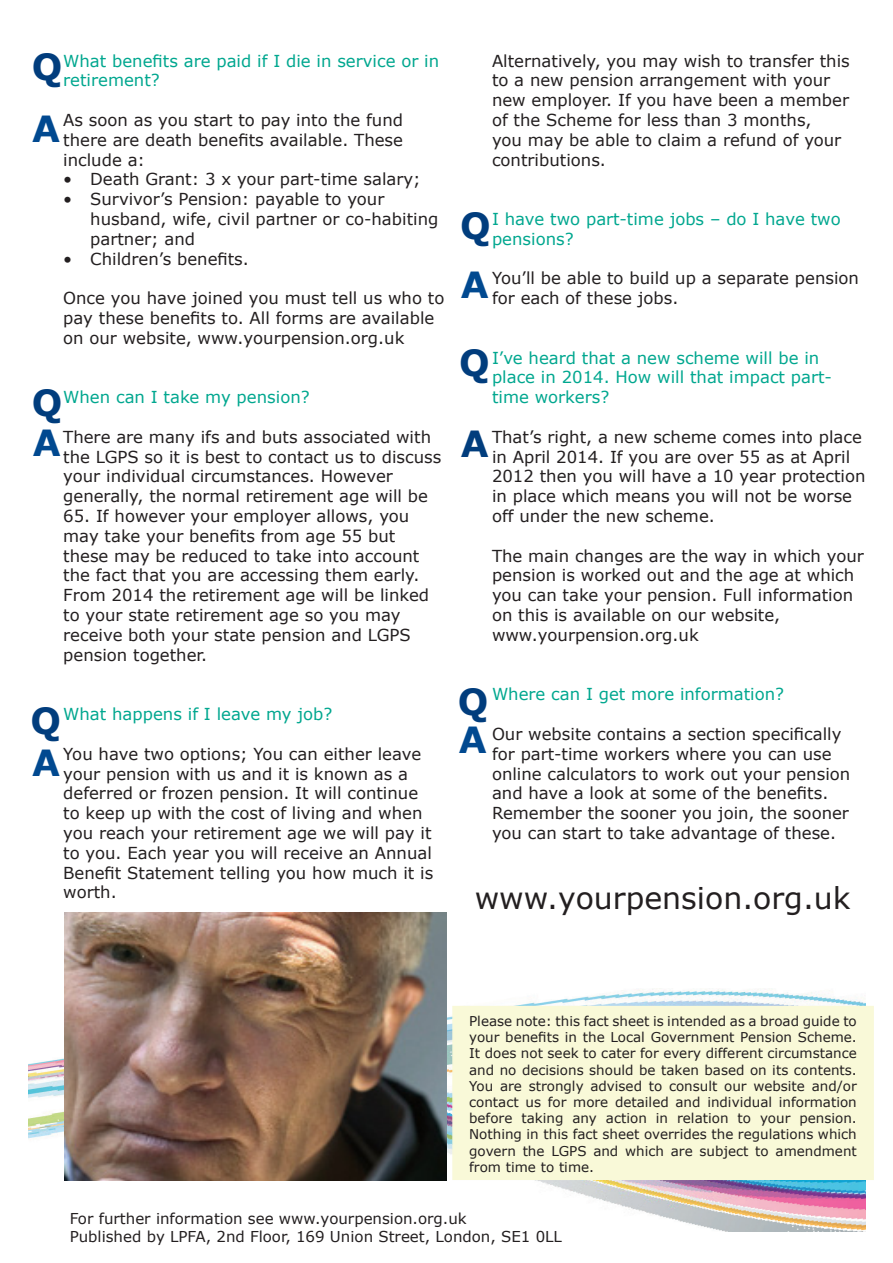
<style>
.page{position:relative;width:893px;height:1263px;background:#fff}
.page>*{position:absolute;margin:0;border:0;box-sizing:border-box;transform-origin:0 0}
.t1{font:700 36px "Verdana";color:#013d7d}
.t2{font:700 36px "Verdana";color:#014990}
.t3{font:30px "Verdana";color:#231f20}
.t4{font:16.5px/19.8px "Verdana";color:#231f20}
.t5{font:16.5px/19.8px "Verdana";color:#00a78f}
.t6{font:15px "Verdana";color:#231f20}
.t7{font:13.5px/16.2px "Verdana";color:#231f20;text-align:justify}
</style>
<div class="page">
<img style="left:28px;top:989px;width:838px;height:242px">
<div style="left:452px;top:1006px;width:422px;height:174px;background:#f9f9d8"></div>
<img style="left:65px;top:912px;width:381px;height:269px">
<p class="t1" style="left:32px;top:42px;width:32px">Q</p>
<p class="t2" style="left:32px;top:104px;width:29px">A</p>
<p class="t5" style="left:63px;top:51px;width:377px">What benefits are paid if I die in service or in retirement?</p>
<p class="t4" style="left:63px;top:110px;width:341px;text-align:justify">As soon as you start to pay into the fund there are death benefits available. These include a:</p>
<p class="t4" style="left:63px;top:169px;width:359px">• Death Grant: 3 x your part-time salary;</p>
<p class="t4" style="left:90px;top:189px;width:350px;text-indent:-27px">• Survivor’s Pension: payable to your husband, wife, civil partner or co-habiting partner; and</p>
<p class="t4" style="left:63px;top:249px;width:187px">• Children’s benefits.</p>
<p class="t4" style="left:63px;top:288px;width:383px">Once you have joined you must tell us who to pay these benefits to. All forms are available on our website, www.yourpension.org.uk</p>
<p class="t1" style="left:32px;top:378px;width:32px">Q</p>
<p class="t2" style="left:33px;top:417px;width:29px">A</p>
<p class="t5" style="left:63px;top:387px;width:248px">When can I take my pension?</p>
<p class="t4" style="left:63px;top:427px;width:380px">There are many ifs and buts associated with the LGPS so it is best to contact us to discuss your individual circumstances. However generally, the normal retirement age will be</p>
<p class="t4" style="left:63px;top:506px;width:367px">65. If however your employer allows, you may take your benefits from age 55 but these may be reduced to take into account the fact that you are accessing them early.<br>From 2014 the retirement age will be linked to your state retirement age so you may receive both your state pension and LGPS pension together.</p>
<p class="t5" style="left:63px;top:704px;width:271px">What happens if I leave my job?</p>
<p class="t4" style="left:63px;top:744px;width:372px">You have two options; You can either leave your pension with us and it is known as a deferred or frozen pension. It will continue to keep up with the cost of living and when you reach your retirement age we will pay it to you. Each year you will receive an Annual Benefit Statement telling you how much it is worth.</p>
<p class="t1" style="left:30px;top:695px;width:32px">Q</p>
<p class="t2" style="left:32px;top:737px;width:29px">A</p>
<p class="t4" style="left:492px;top:51px;width:359px">Alternatively, you may wish to transfer this to a new pension arrangement with your new employer. If you have been a member of the Scheme for less than 3 months,<br>you may be able to claim a refund of your contributions.</p>
<p class="t1" style="left:460px;top:200px;width:32px">Q</p>
<p class="t2" style="left:461px;top:260px;width:29px">A</p>
<p class="t5" style="left:492px;top:209px;width:350px">I have two part-time jobs – do I have two pensions?</p>
<p class="t4" style="left:492px;top:268px;width:369px">You’ll be able to build up a separate pension for each of these jobs.</p>
<p class="t1" style="left:459px;top:338px;width:32px">Q</p>
<p class="t5" style="left:492px;top:348px;width:341px">I’ve heard that a new scheme will be in place in 2014. How will that impact part&shy;time workers?</p>
<p class="t4" style="left:492px;top:427px;width:375px">That’s right, a new scheme comes into place in April 2014. If you are over 55 as at April 2012 then you will have a 10 year protection in place which means you will not be worse off under the new scheme.</p>
<p class="t4" style="left:492px;top:546px;width:373px">The main changes are the way in which your pension is worked out and the age at which you can take your pension. Full information on this is available on our website,</p>
<p class="t4" style="left:492px;top:625px;width:208px">www.yourpension.org.uk</p>
<p class="t1" style="left:461px;top:418px;width:29px">A</p>
<p class="t5" style="left:492px;top:684px;width:294px">Where can I get more information?</p>
<p class="t4" style="left:492px;top:724px;width:360px">Our website contains a section specifically for part-time workers where you can use online calculators to work out your pension and have a look at some of the benefits.<br>Remember the sooner you join, the sooner you can start to take advantage of these.</p>
<p class="t1" style="left:458px;top:676px;width:32px">Q</p>
<p class="t2" style="left:459px;top:714px;width:29px">A</p>
<p class="t3" style="left:475px;top:878px;width:377px">www.yourpension.org.uk</p>
<p class="t7" style="left:469px;top:1013px;width:389px">Please note: this fact sheet is intended as a broad guide to your benefits in the Local Government Pension Scheme.<br>It does not seek to cater for every different circumstance and no decisions should be taken based on its contents.<br>You are strongly advised to consult our website and/or contact us for more detailed and individual information before taking any action in relation to your pension.<br>Nothing in this fact sheet overrides the regulations which govern the LGPS and which are subject to amendment from time to time.</p>
<p class="t6" style="left:70px;top:1208px;width:399px">For further information see www.yourpension.org.uk</p>
<p class="t6" style="left:70px;top:1226px;width:494px">Published by LPFA, 2nd Floor, 169 Union Street, London, SE1 0LL</p>
</div>
